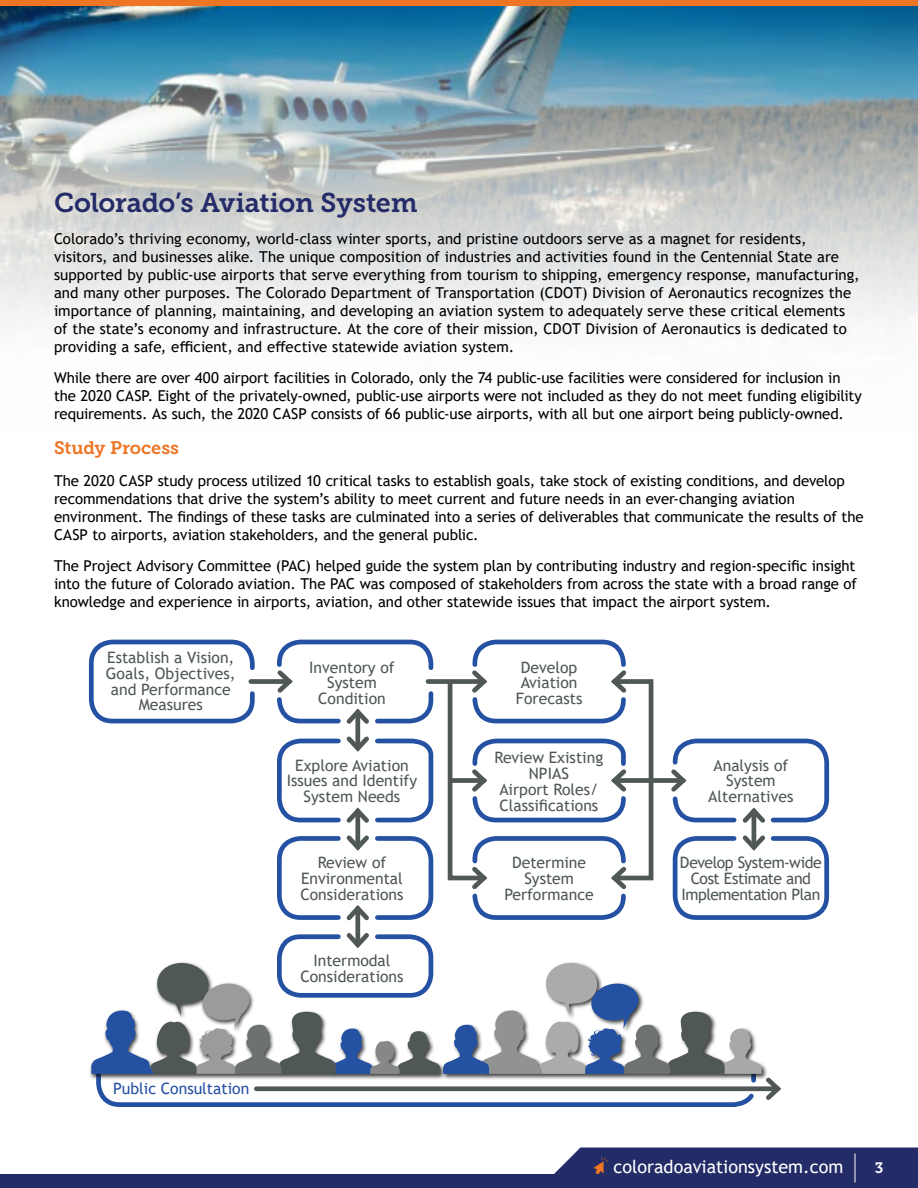
<style>
.page{position:relative;width:918px;height:1188px;background:#fff}
.page>*{position:absolute;margin:0;border:0;box-sizing:border-box;transform-origin:0 0}
.Subhead_Blue{font:27px "Museo Slab 700";letter-spacing:-.01em;color:#242b69}
.t1{font:18px "Trebuchet MS";color:#fff}
.Subhead_Orange{font:18px "Museo Slab 700";color:#ed7524}
.Paragraph_Style_1{font:15.75px/15.8px "Trebuchet MS";color:#4f5757;text-align:center}
.Center_Text{font:15.75px/15.8px "Trebuchet MS";color:#4f5757;text-align:center}
.Paragraph_Style_1-2{font:15.75px/15.8px "Trebuchet MS";letter-spacing:-.03em;color:#4f5757;text-align:center}
.Paragraph_Style_1-3{font:15.75px "Trebuchet MS";color:#2551a3}
.t2{font:15px/18px "Trebuchet MS";color:#000}
.t3{font:15px "Museo Slab 700";color:#fff}
</style>
<div class="page">
<div style="left:0;top:1174px;width:918px;height:14px;background:#242b69"></div>
<div style="left:554px;top:1148px;width:364px;height:35px;background:#232c67"></div>
<div style="left:0;top:0;width:918px;height:7px;background:#ed7524"></div>
<img style="left:0;top:6px;width:918px;height:16px">
<svg style="left:0;top:22px;width:918px;height:308px"></svg>
<div style="left:89px;top:640px;width:166px;height:83px;border:5px solid #2551a3;border-radius:21px"></div>
<div style="left:251px;top:679px;width:38px;height:5px;background:#4f5757"></div>
<div style="left:614px;top:778px;width:69px;height:5px;background:#4f5757"></div>
<div style="left:612px;top:679px;width:41px;height:201px;border:5px solid #4f5757"></div>
<div style="left:428px;top:679px;width:56px;height:5px;background:#4f5757"></div>
<svg style="left:445px;top:639px;width:186px;height:281px"></svg>
<svg style="left:667px;top:738px;width:163px;height:182px"></svg>
<svg style="left:273px;top:639px;width:163px;height:313px"></svg>
<svg style="left:91px;top:962px;width:691px;height:145px"></svg>
<p class="Subhead_Blue" style="left:54px;top:188px;width:365px">Colorado’s Aviation System</p>
<p class="t2" style="left:54px;top:229px;width:807px">Colorado’s thriving economy, world-class winter sports, and pristine outdoors serve as a magnet for residents, visitors, and businesses alike. The unique composition of industries and activities found in the Centennial State are supported by public-use airports that serve everything from tourism to shipping, emergency response, manufacturing, and many other purposes. The Colorado Department of Transportation (CDOT) Division of Aeronautics recognizes the importance of planning, maintaining, and developing an aviation system to adequately serve these critical elements of the state’s economy and infrastructure. At the core of their mission, CDOT Division of Aeronautics is dedicated to providing a safe, efficient, and effective statewide aviation system.</p>
<p class="t2" style="left:54px;top:369px;width:809px">While there are over 400 airport facilities in Colorado, only the 74 public-use facilities were considered for inclusion in the 2020 CASP. Eight of the privately-owned, public-use airports were not included as they do not meet funding eligibility requirements. As such, the 2020 CASP consists of 66 public-use airports, with all but one airport being publicly-owned.</p>
<p class="Subhead_Orange" style="left:54px;top:438px;width:127px">Study Process</p>
<p class="t2" style="left:54px;top:472px;width:811px">The 2020 CASP study process utilized 10 critical tasks to establish goals, take stock of existing conditions, and develop recommendations that drive the system’s ability to meet current and future needs in an ever-changing aviation environment. The findings of these tasks are culminated into a series of deliverables that communicate the results of the CASP to airports, aviation stakeholders, and the general public.</p>
<p class="t2" style="left:54px;top:557px;width:805px;text-align:justify">The Project Advisory Committee (PAC) helped guide the system plan by contributing industry and region-specific insight into the future of Colorado aviation. The PAC was composed of stakeholders from across the state with a broad range of knowledge and experience in airports, aviation, and other statewide issues that impact the airport system.</p>
<p class="Center_Text" style="left:106px;top:650px;width:131px">Establish a Vision,<br>Goals, Objectives, and Performance<br>Measures</p>
<p class="Paragraph_Style_1" style="left:309px;top:659px;width:87px">Inventory of<br>System<br>Condition</p>
<p class="Paragraph_Style_1" style="left:516px;top:659px;width:68px">Develop<br>Aviation<br>Forecasts</p>
<p class="Paragraph_Style_1" style="left:287px;top:757px;width:132px">Explore Aviation<br>Issues and Identify<br>System Needs</p>
<p class="Paragraph_Style_1" style="left:494px;top:750px;width:110px">Review Existing<br>NPIAS<br>Airport Roles/<br>Classifications</p>
<p class="Paragraph_Style_1" style="left:708px;top:757px;width:87px">Analysis of<br>System<br>Alternatives</p>
<p class="Paragraph_Style_1" style="left:300px;top:854px;width:105px">Review of<br>Environmental<br>Considerations</p>
<p class="Paragraph_Style_1-2" style="left:680px;top:854px;width:143px">Develop System-wide<br>Cost Estimate and<br>Implementation Plan</p>
<p class="Paragraph_Style_1" style="left:504px;top:854px;width:91px">Determine<br>System<br>Performance</p>
<p class="Paragraph_Style_1-3" style="left:113px;top:1078px;width:138px">Public Consultation</p>
<p class="Paragraph_Style_1" style="left:300px;top:952px;width:105px">Intermodal<br>Considerations</p>
<p class="t1" style="left:614px;top:1156px;width:231px">coloradoaviationsystem.com</p>
<p class="t3" style="left:875px;top:1160px;width:10px">3</p>
</div>
